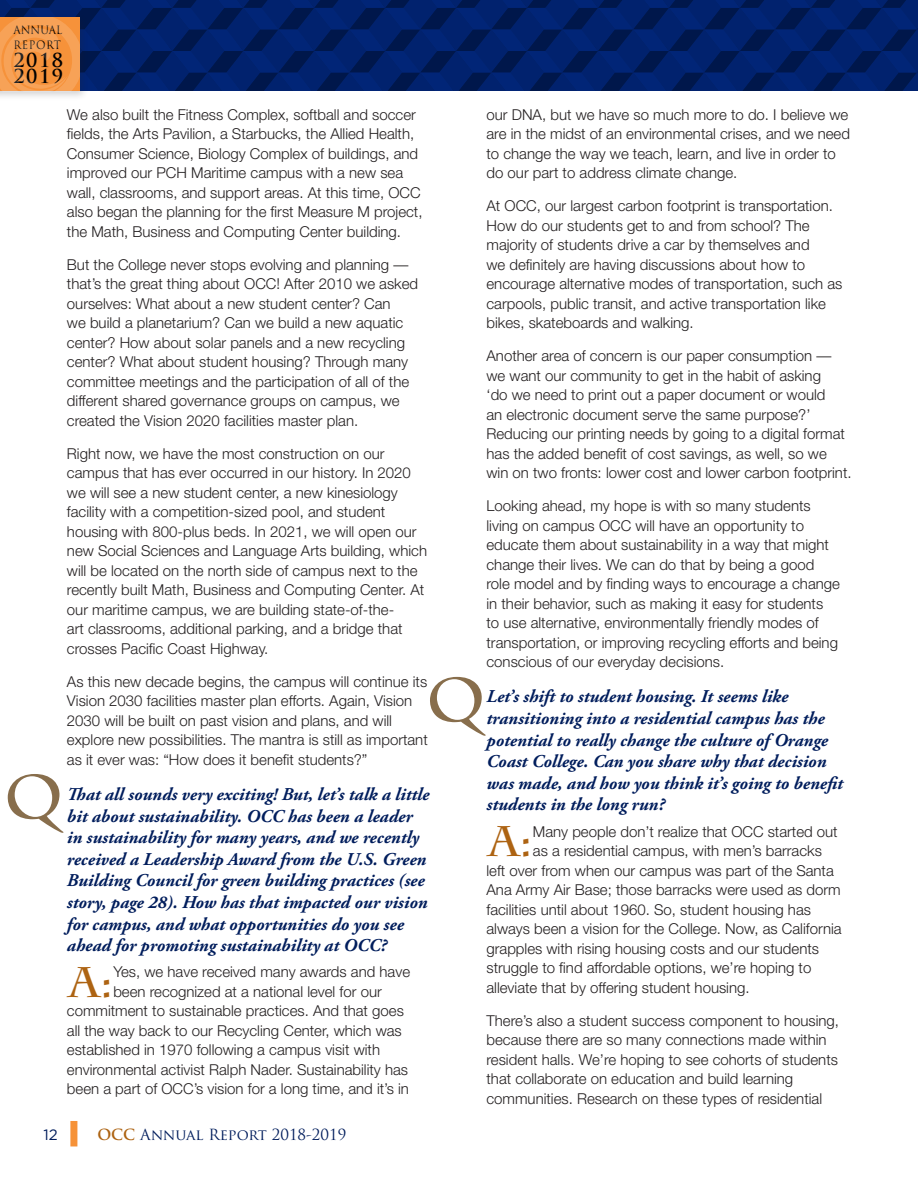
<style>
.page{position:relative;width:918px;height:1188px;background:#fff}
.page>*{position:absolute;margin:0;border:0;box-sizing:border-box;transform-origin:0 0}
.t1{font:700 61.8px "Charlemagne Std";color:#886e4c}
.t2{font:700 42.75px "Charlemagne Std";color:#ad6312}
.t3{font:700 18.9px/16.2px "Trajan Pro";letter-spacing:.08em;color:#000}
.t4{font:italic 700 18px/21.6px "Adobe Garamond Pro";color:#011d5c}
.t5{font:300 15px/19.5px "Helvetica Neue";color:#231f20}
.t6{font:15px "Trajan Pro";color:#011d5c}
.t7{font:15px "Gotham";color:#011d5c}
.t8{font:11.25px/14.4px "Trajan Pro";letter-spacing:.005em;color:#000;scale:.92 1}
.s1{font-weight:700;color:#ad6312}
</style>
<div class="page">
<div style="left:70px;top:1121px;width:7px;height:25px;background:#f69238"></div>
<div style="left:0;top:14px;width:89px;height:88px;background:#231f20;opacity:.2"></div>
<svg style="left:0;top:0;width:918px;height:91px;background:#122864"></svg>
<p class="t8" style="left:13px;top:23px;width:55px">ANNUAL<br>REPORT</p>
<p class="t3" style="left:13px;top:52px;width:51px">2018<br>2019</p>
<p class="t5" style="left:67px;top:104px;width:357px">We also built the Fitness Complex, softball and soccer fields, the Arts Pavilion, a Starbucks, the Allied Health, Consumer Science, Biology Complex of buildings, and improved our PCH Maritime campus with a new sea wall, classrooms, and support areas. At this time, OCC also began the planning for the first Measure M project, the Math, Business and Computing Center building.</p>
<p class="t5" style="left:67px;top:254px;width:353px">But the College never stops evolving and planning — that’s the great thing about OCC! After 2010 we asked ourselves: What about a new student center? Can<br>we build a planetarium? Can we build a new aquatic center? How about solar panels and a new recycling center? What about student housing? Through many committee meetings and the participation of all of the different shared governance groups on campus, we created the Vision 2020 facilities master plan.</p>
<p class="t5" style="left:67px;top:443px;width:362px">Right now, we have the most construction on our campus that has ever occurred in our history. In 2020 we will see a new student center, a new kinesiology facility with a competition-sized pool, and student housing with 800-plus beds. In 2021, we will open our new Social Sciences and Language Arts building, which will be located on the north side of campus next to the recently built Math, Business and Computing Center. At our maritime campus, we are building state-of-the-<br>art classrooms, additional parking, and a bridge that crosses Pacific Coast Highway.</p>
<p class="t5" style="left:67px;top:671px;width:362px">As this new decade begins, the campus will continue its Vision 2030 facilities master plan efforts. Again, Vision 2030 will be built on past vision and plans, and will explore new possibilities. The mantra is still as important as it ever was: “How does it benefit students?”</p>
<p class="t4" style="left:67px;top:784px;width:364px">That all sounds very exciting! But, let’s talk a little bit about sustainability. OCC has been a leader in sustainability for many years, and we recently received a Leadership Award from the U.S. Green Building Council for green building practices (see story, page 28). How has that impacted our vision for campus, and what opportunities do you see ahead for promoting sustainability at OCC?</p>
<p class="t2" style="left:69px;top:957px;width:46px">A:</p>
<p class="t5" style="left:113px;top:962px;width:298px">Yes, we have received many awards and have</p>
<p class="t5" style="left:487px;top:104px;width:365px">our DNA, but we have so much more to do. I believe we are in the midst of an environmental crises, and we need to change the way we teach, learn, and live in order to do our part to address climate change.</p>
<p class="t5" style="left:487px;top:196px;width:357px">At OCC, our largest carbon footprint is transportation.<br>How do our students get to and from school? The majority of students drive a car by themselves and<br>we definitely are having discussions about how to encourage alternative modes of transportation, such as carpools, public transit, and active transportation like bikes, skateboards and walking.</p>
<p class="t5" style="left:487px;top:346px;width:367px">Another area of concern is our paper consumption — we want our community to get in the habit of asking<br>‘do we need to print out a paper document or would<br>an electronic document serve the same purpose?’ Reducing our printing needs by going to a digital format has the added benefit of cost savings, as well, so we win on two fronts: lower cost and lower carbon footprint.</p>
<p class="t5" style="left:487px;top:496px;width:355px">Looking ahead, my hope is with so many students living on campus OCC will have an opportunity to educate them about sustainability in a way that might change their lives. We can do that by being a good role model and by finding ways to encourage a change in their behavior, such as making it easy for students<br>to use alternative, environmentally friendly modes of transportation, or improving recycling efforts and being conscious of our everyday decisions.</p>
<p class="t4" style="left:487px;top:686px;width:358px">Let’s shift to student housing. It seems like transitioning into a residential campus has the potential to really change the culture of Orange Coast College. Can you share why that decision was made, and how you think it’s going to benefit students in the long run?</p>
<p class="t2" style="left:489px;top:817px;width:46px">A:</p>
<p class="t5" style="left:533px;top:821px;width:306px">Many people don’t realize that OCC started out</p>
<h3 class="t1" style="left:427px;top:664px;width:60px">Q</h3>
<h3 class="t1" style="left:4px;top:761px;width:60px">Q</h3>
<p class="t5" style="left:533px;top:841px;width:290px">as a residential campus, with men’s barracks</p>
<p class="t5" style="left:487px;top:860px;width:349px">left over from when our campus was part of the Santa</p>
<p class="t5" style="left:487px;top:880px;width:356px">Ana Army Air Base; those barracks were used as dorm</p>
<p class="t5" style="left:487px;top:899px;width:326px">facilities until about 1960. So, student housing has</p>
<p class="t5" style="left:487px;top:919px;width:357px">always been a vision for the College. Now, as California</p>
<p class="t5" style="left:487px;top:938px;width:334px">grapples with rising housing costs and our students</p>
<p class="t5" style="left:487px;top:958px;width:326px">struggle to find affordable options, we’re hoping to</p>
<p class="t5" style="left:487px;top:977px;width:265px">alleviate that by offering student housing.</p>
<p class="t5" style="left:487px;top:1010px;width:354px">There’s also a student success component to housing, because there are so many connections made within resident halls. We’re hoping to see cohorts of students that collaborate on education and build learning communities. Research on these types of residential</p>
<p class="t5" style="left:113px;top:981px;width:270px">been recognized at a national level for our</p>
<p class="t5" style="left:67px;top:1001px;width:338px">commitment to sustainable practices. And that goes</p>
<p class="t5" style="left:67px;top:1020px;width:336px">all the way back to our Recycling Center, which was</p>
<p class="t5" style="left:67px;top:1040px;width:315px">established in 1970 following a campus visit with</p>
<p class="t5" style="left:67px;top:1059px;width:343px">environmental activist Ralph Nader. Sustainability has</p>
<p class="t5" style="left:67px;top:1079px;width:344px">been a part of OCC’s vision for a long time, and it’s in</p>
<p class="t7" style="left:43px;top:1125px;width:16px">12</p>
<p class="t6" style="left:97px;top:1125px;width:250px"><span class="s1">OCC</span> Annual Report 2018-2019</p>
</div>
